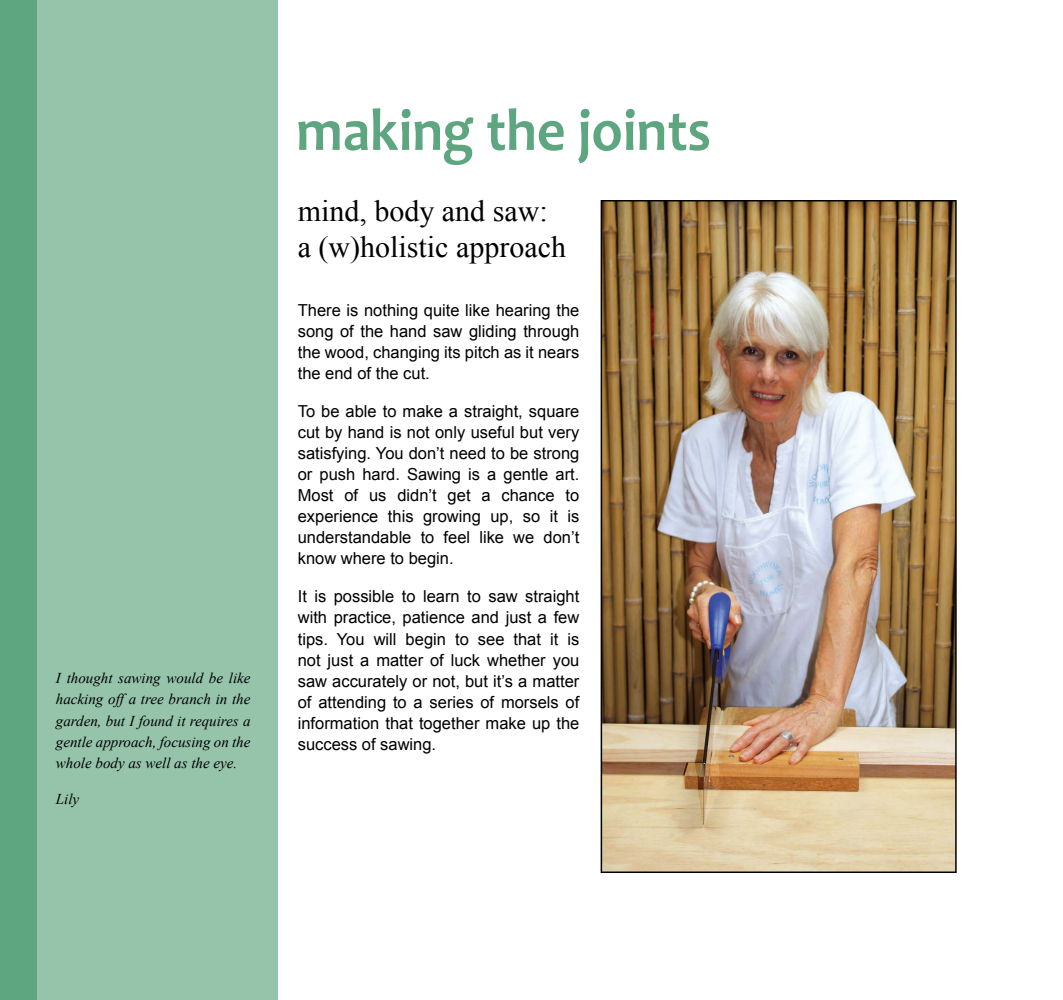
<style>
.page{position:relative;width:1063px;height:1000px;background:#fff}
.page>*{position:absolute;margin:0;border:0;box-sizing:border-box;transform-origin:0 0}
.t1{font:700 60px "Candara";color:#5ea67f;scale:.93 1}
.t2{font:30px/36px "Times New Roman";color:#000}
.t3{font:16.5px/21px "Arial";color:#000;text-align:justify}
.t4{font:italic 15px/21px "Times New Roman";color:#000;text-align:justify}
</style>
<div class="page">
<img style="left:604px;top:203px;width:350px;height:666px">
<div style="left:601px;top:200px;width:356px;height:672px;border:2px solid #000"></div>
<div style="left:36px;top:0;width:242px;height:999px;background:#95c4ab"></div>
<div style="left:0;top:0;width:36px;height:999px;background:#5ea67f"></div>
<p class="t4" style="left:56px;top:667px;width:196px">I thought sawing would be like hacking off a tree branch in the garden, but I found it requires a gentle approach, focusing on the whole body as well as the eye.</p>
<p class="t4" style="left:56px;top:787px;width:25px">Lily</p>
<h1 class="t1" style="left:296px;top:106px;width:447px">making the joints</h1>
<h2 class="t2" style="left:298px;top:193px;width:270px">mind, body and saw: a (w)holistic approach</h2>
<p class="t3" style="left:298px;top:300px;width:283px">There is nothing quite like hearing the song of the hand saw gliding through the wood, changing its pitch as it nears the end of the cut.</p>
<p class="t3" style="left:298px;top:401px;width:283px">To be able to make a straight, square cut by hand is not only useful but very satisfying. You don’t need to be strong or push hard. Sawing is a gentle art.<br>Most of us didn’t get a chance to experience this growing up, so it is understandable to feel like we don’t know where to begin.</p>
<p class="t3" style="left:298px;top:586px;width:283px">It is possible to learn to saw straight with practice, patience and just a few tips. You will begin to see that it is not just a matter of luck whether you saw accurately or not, but it’s a matter of attending to a series of morsels of information that together make up the success of sawing.</p>
</div>
